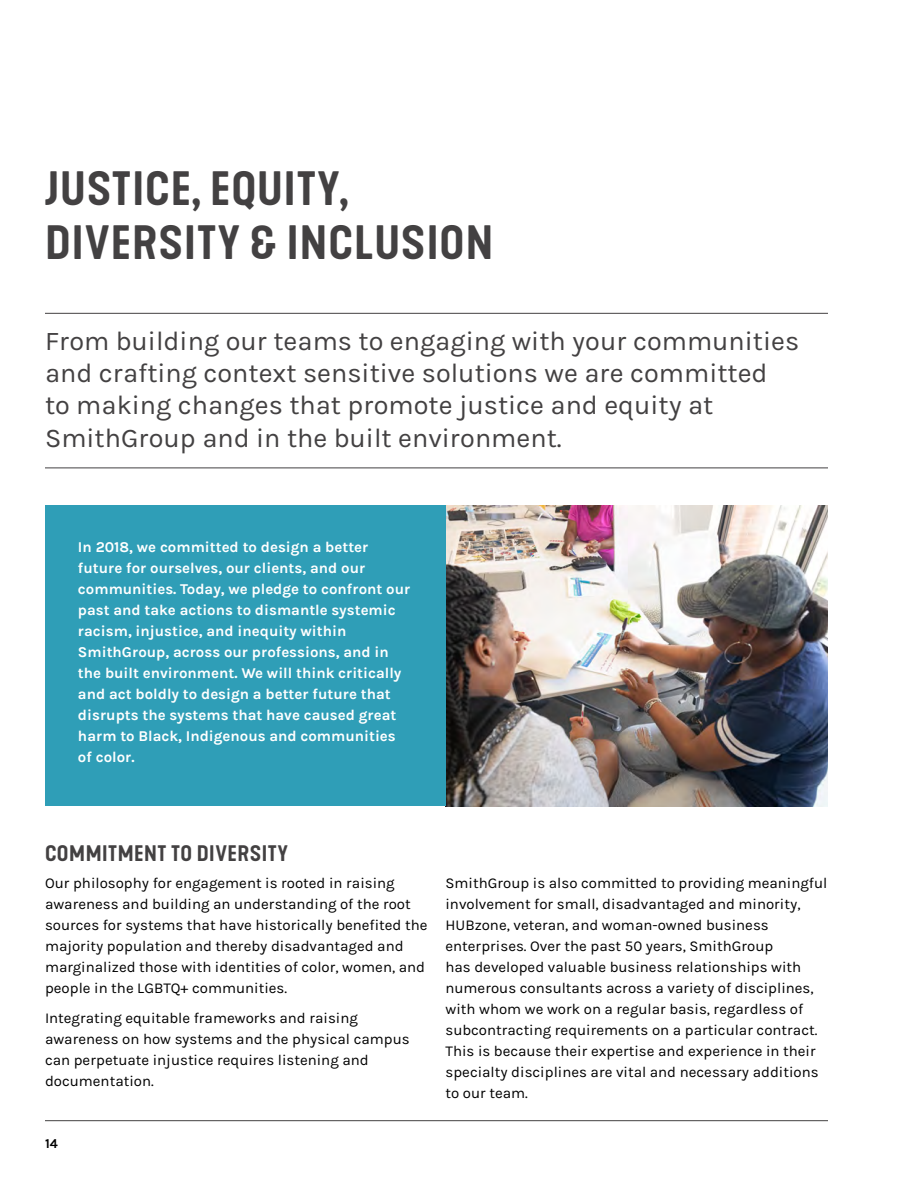
<style>
.page{position:relative;width:918px;height:1188px;background:#fff}
.page>*{position:absolute;margin:0;border:0;box-sizing:border-box;transform-origin:0 0}
.t1{font:600 expanded 45px/54px "Kapra Neue";letter-spacing:.025em;color:#434142}
.t2{font:27px/32.4px "Karla";color:#434142}
.t3{font:600 expanded 21px "Kapra Neue";letter-spacing:.025em;color:#434142}
.t4{font:15px/21px "Karla";color:#000}
.t5{font:700 15px/21px "Karla";color:#fff}
.t6{font:700 13.5px "Karla";color:#000}
</style>
<div class="page">
<hr style="left:45px;top:1120px;width:783px;height:1px;background:#434142">
<hr style="left:45px;top:313px;width:783px;height:1px;background:#434142">
<hr style="left:45px;top:468px;width:783px;height:1px;background:#434142">
<img style="left:446px;top:505px;width:382px;height:301px">
<div style="left:45px;top:505px;width:401px;height:301px;background:#2f9eb7"></div>
<h1 class="t1" style="left:45px;top:163px;width:450px">JUSTICE, EQUITY,<br>DIVERSITY &amp; INCLUSION</h1>
<h2 class="t2" style="left:45px;top:325px;width:756px">From building our teams to engaging with your communities and crafting context sensitive solutions we are committed<br>to making changes that promote justice and equity at SmithGroup and in the built environment.</h2>
<p class="t5" style="left:78px;top:537px;width:334px">In 2018, we committed to design a better future for ourselves, our clients, and our communities. Today, we pledge to confront our past and take actions to dismantle systemic racism, injustice, and inequity within SmithGroup, across our professions, and in the built environment. We will think critically and act boldly to design a better future that disrupts the systems that have caused great harm to Black, Indigenous and communities of color.</p>
<h3 class="t3" style="left:45px;top:840px;width:245px">COMMITMENT TO DIVERSITY</h3>
<p class="t4" style="left:45px;top:873px;width:384px">Our philosophy for engagement is rooted in raising awareness and building an understanding of the root sources for systems that have historically benefited the majority population and thereby disadvantaged and marginalized those with identities of color, women, and people in the LGBTQ+ communities.</p>
<p class="t4" style="left:45px;top:1008px;width:366px">Integrating equitable frameworks and raising awareness on how systems and the physical campus can perpetuate injustice requires listening and documentation.</p>
<p class="t6" style="left:45px;top:1136px;width:14px">14</p>
<p class="t4" style="left:446px;top:873px;width:383px">SmithGroup is also committed to providing meaningful involvement for small, disadvantaged and minority, HUBzone, veteran, and woman-owned business enterprises. Over the past 50 years, SmithGroup<br>has developed valuable business relationships with numerous consultants across a variety of disciplines, with whom we work on a regular basis, regardless of subcontracting requirements on a particular contract.<br>This is because their expertise and experience in their specialty disciplines are vital and necessary additions to our team.</p>
</div>
